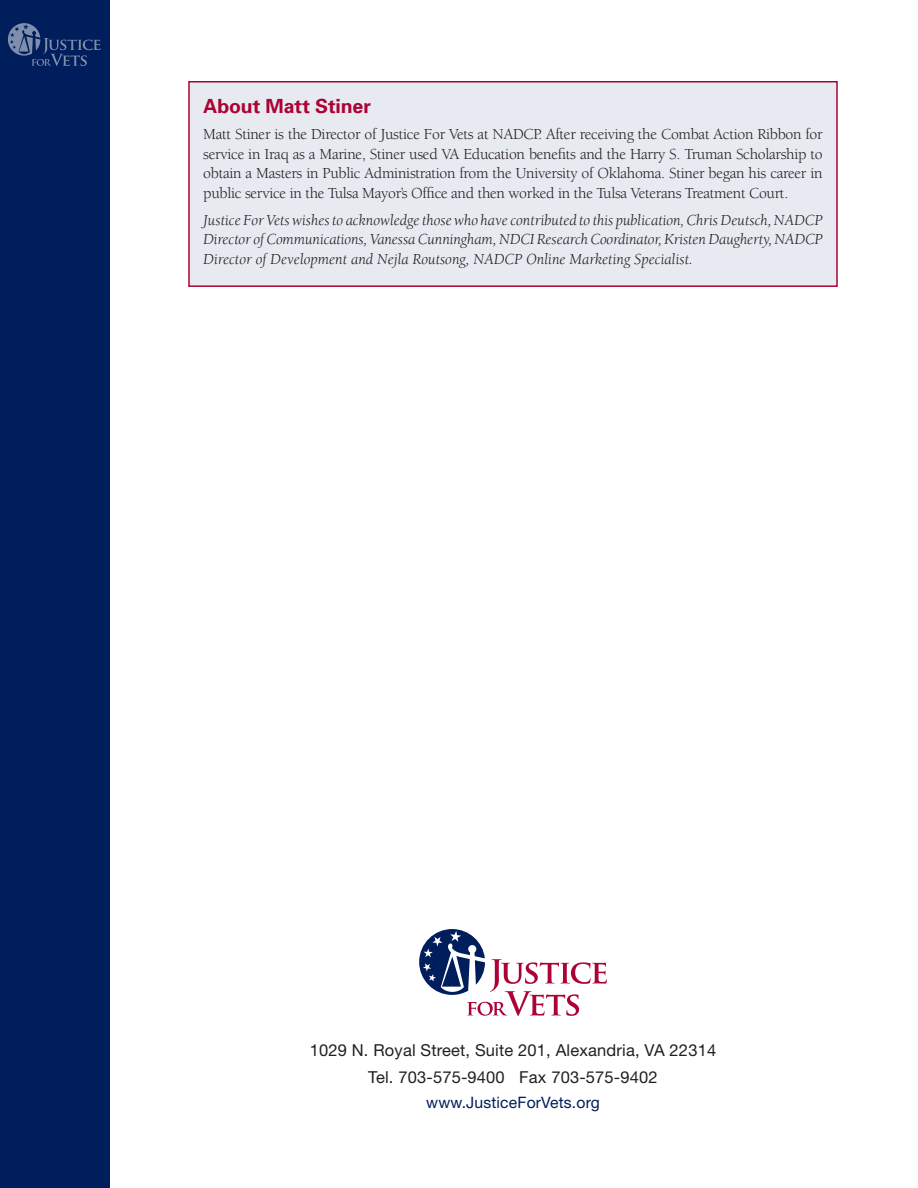
<style>
.page{position:relative;width:918px;height:1188px;background:#fff}
.page>*{position:absolute;margin:0;border:0;box-sizing:border-box;transform-origin:0 0}
.Body_Copy{font:700 19.5px "Univers";letter-spacing:-.005em;color:#ab0333}
.About_NADCP_copy{font:16.5px "Helvetica Neue";letter-spacing:.01em;color:#231f20}
.Body_Copy-2{font:15.75px/19.5px "Berkeley";letter-spacing:-.02em;color:#231f20;text-align:justify}
.Body_Copy-3{font:italic 15.75px/19.5px "Berkeley";color:#231f20;text-align:justify}
.About_NADCP_copy-2{font:15.75px "Helvetica Neue";letter-spacing:.01em;color:#001e5b}
</style>
<div class="page">
<div style="left:0;top:0;width:110px;height:1188px;background:#001e5b"></div>
<svg style="left:8px;top:23px;width:92px;height:43px"></svg>
<svg style="left:419px;top:929px;width:188px;height:87px"></svg>
<div style="left:189px;top:82px;width:648px;height:204px;background:#e8eaf2"></div>
<div style="left:188px;top:81px;width:650px;height:206px;border:2px solid #ab0333"></div>
<p class="Body_Copy" style="left:203px;top:94px;width:169px">About Matt Stiner</p>
<p class="Body_Copy-2" style="left:203px;top:125px;width:621px">Matt Stiner is the Director of Justice For Vets at NADCP. After receiving the Combat Action Ribbon for service in Iraq as a Marine, Stiner used VA Education benefits and the Harry S. Truman Scholarship to obtain a Masters in Public Administration from the University of Oklahoma. Stiner began his career in public service in the Tulsa Mayor’s Office and then worked in the Tulsa Veterans Treatment Court.</p>
<p class="Body_Copy-3" style="left:203px;top:211px;width:621px">Justice For Vets wishes to acknowledge those who have contributed to this publication‚ Chris Deutsch, NADCP Director of Communications, Vanessa Cunningham, NDCI Research Coordinator, Kristen Daugherty, NADCP Director of Development and Nejla Routsong, NADCP Online Marketing Specialist.</p>
<p class="About_NADCP_copy" style="left:310px;top:1040px;width:408px">1029 N. Royal Street, Suite 201, Alexandria, VA 22314</p>
<p class="About_NADCP_copy" style="left:368px;top:1068px;width:291px">Tel. 703-575-9400 Fax 703-575-9402</p>
<p class="About_NADCP_copy-2" style="left:426px;top:1093px;width:175px">www.JusticeForVets.org</p>
</div>
